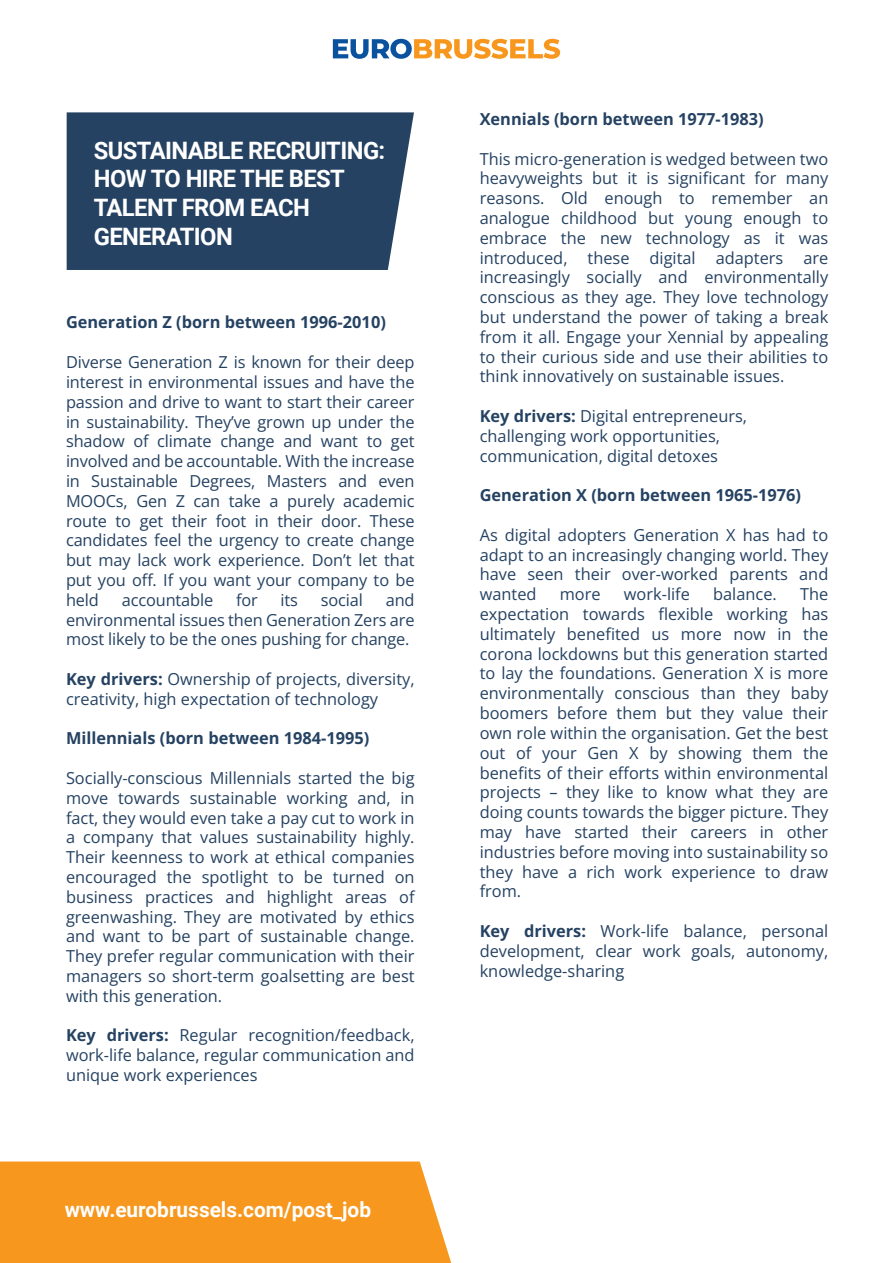
<style>
.page{position:relative;width:893px;height:1263px;background:#fff}
.page>*{position:absolute;margin:0;border:0;box-sizing:border-box;transform-origin:0 0}
.t1{font:700 24px/28.8px "Roboto";letter-spacing:-.025em;color:#fff}
.t2{font:700 21px "Roboto";color:#fff}
.t3{font:16.5px/19.8px "Open Sans";color:#254262;text-align:justify}
.t4{font:700 16.5px "Open Sans";color:#254262}
.s1{font-weight:700}
</style>
<div class="page">
<div style="left:67px;top:112px;width:347px;height:158px;background:#254262"></div>
<div style="left:0;top:1161px;width:451px;height:102px;background:#f7971d"></div>
<svg style="left:333px;top:39px;width:227px;height:20px"></svg>
<h1 class="t1" style="left:94px;top:135px;width:293px">SUSTAINABLE RECRUITING:<br>HOW TO HIRE THE BEST<br>TALENT FROM EACH<br>GENERATION</h1>
<p class="t4" style="left:66px;top:311px;width:321px">Generation Z (born between 1996-2010)</p>
<p class="t3" style="left:66px;top:352px;width:350px">Diverse Generation Z is known for their deep interest in environmental issues and have the passion and drive to want to start their career in sustainability. They’ve grown up under the shadow of climate change and want to get involved and be accountable. With the increase in Sustainable Degrees, Masters and even MOOCs, Gen Z can take a purely academic route to get their foot in their door. These candidates feel the urgency to create change but may lack work experience. Don’t let that put you off. If you want your company to be held</p>
<p class="t3" style="left:122px;top:589px;width:93px">accountable</p>
<p class="t3" style="left:236px;top:589px;width:23px">for</p>
<p class="t3" style="left:281px;top:589px;width:19px">its</p>
<p class="t3" style="left:321px;top:589px;width:44px">social</p>
<p class="t3" style="left:66px;top:589px;width:350px;text-indent:320px">and environmental issues then Generation Zers are most likely to be the ones pushing for change.</p>
<p class="t3" style="left:66px;top:669px;width:350px"><span class="s1">Key drivers:</span> Ownership of projects, diversity, creativity, high expectation of technology</p>
<p class="t4" style="left:66px;top:727px;width:305px">Millennials (born between 1984-1995)</p>
<p class="t3" style="left:66px;top:768px;width:350px">Socially-conscious Millennials started the big move towards sustainable working and, in fact, they would even take a pay cut to work in a company that values sustainability highly.<br>Their keenness to work at ethical companies encouraged the spotlight to be turned on business practices and highlight areas of greenwashing. They are motivated by ethics and want to be part of sustainable change.<br>They prefer regular communication with their managers so short-term goalsetting are best with this generation.</p>
<p class="t3" style="left:66px;top:1025px;width:350px"><span class="s1">Key drivers:</span> Regular recognition/feedback, work-life balance, regular communication and unique work experiences</p>
<p class="t2" style="left:65px;top:1195px;width:308px">www.eurobrussels.com/post_job</p>
<p class="t4" style="left:480px;top:107px;width:286px">Xennials (born between 1977-1983)</p>
<p class="t3" style="left:480px;top:148px;width:350px">This micro-generation is wedged between two heavyweights but it is significant for many reasons. Old enough to remember an analogue childhood but young enough to embrace the new technology as it was introduced, these digital adapters are increasingly socially and environmentally conscious as they age. They love technology but understand the power of taking a break from it all. Engage your Xennial by appealing to their curious side and use their abilities to think innovatively on sustainable issues.</p>
<p class="t3" style="left:480px;top:406px;width:269px;text-align:left"><span class="s1">Key drivers:</span> Digital entrepreneurs, challenging work opportunities, communication, digital detoxes</p>
<p class="t4" style="left:480px;top:484px;width:323px">Generation X (born between 1965-1976)</p>
<p class="t3" style="left:480px;top:525px;width:350px">As digital adopters Generation X has had to adapt to an increasingly changing world. They have seen their over-worked parents and wanted</p>
<p class="t3" style="left:560px;top:584px;width:42px">more</p>
<p class="t3" style="left:624px;top:584px;width:68px">work-life</p>
<p class="t3" style="left:713px;top:584px;width:65px">balance.</p>
<p class="t3" style="left:480px;top:584px;width:350px;text-indent:320px">The expectation towards flexible working has ultimately benefited us more now in the corona lockdowns but this generation started to lay the foundations. Generation X is more environmentally conscious than they baby boomers before them but they value their own role within the organisation. Get the best out of your Gen X by showing them the benefits of their efforts within environmental projects – they like to know what they are doing counts towards the bigger picture. They may have started their careers in other industries before moving into sustainability so they have a rich work experience to draw from.</p>
<p class="t3" style="left:480px;top:921px;width:350px"><span class="s1">Key drivers:</span> Work-life balance, personal development, clear work goals, autonomy, knowledge-sharing</p>
</div>
